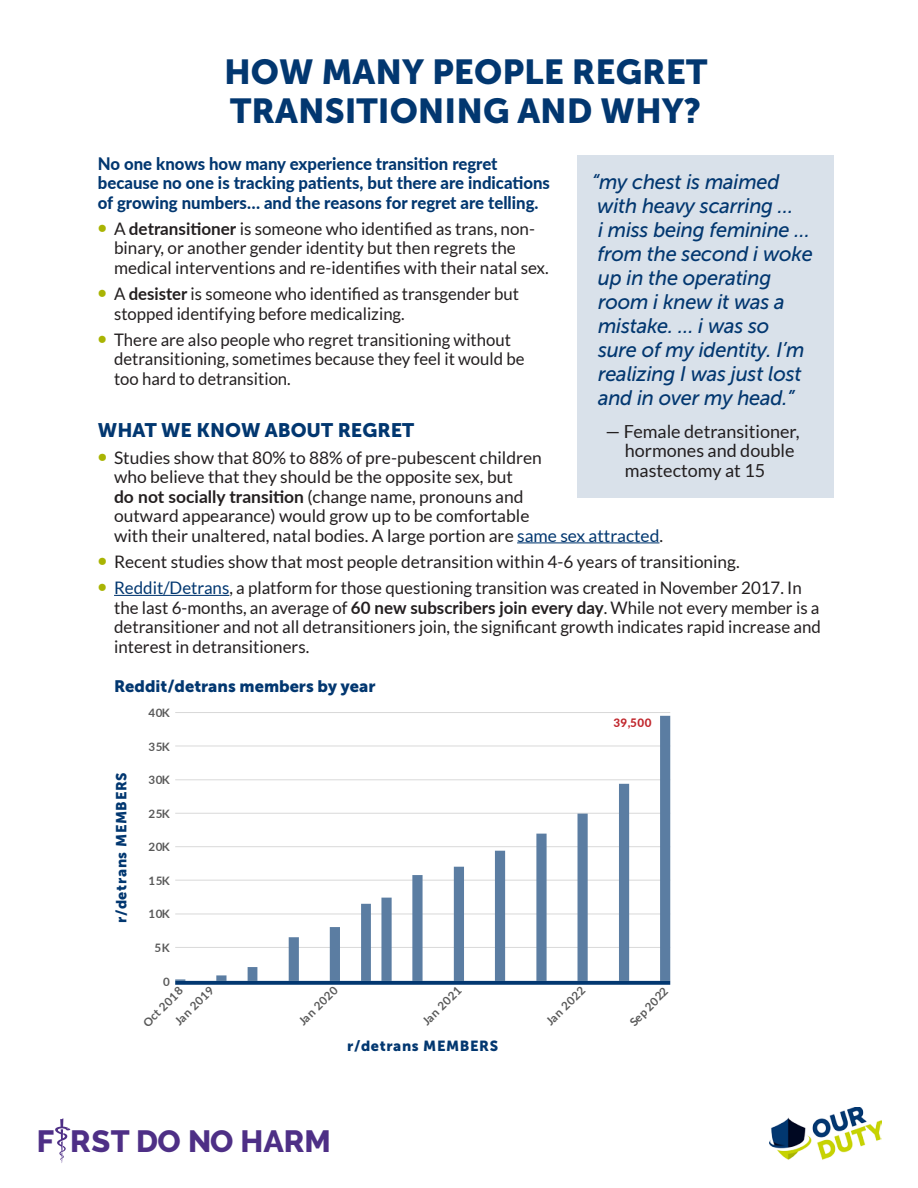
<style>
.page{position:relative;width:918px;height:1188px;background:#fff}
.page>*{position:absolute;margin:0;border:0;box-sizing:border-box;transform-origin:0 0}
.t1{font:34.5px/39px "Museo Sans 900";color:#023770}
.t2{font:800 30.6px "Raleway";color:#4e2f86}
.DetransQuotesSM{font:italic 21px/24px "Museo Sans 500";letter-spacing:-.01em;color:#023770;scale:.96 1}
.SubH_2{font:19.5px "Museo Sans 900";color:#023770}
.DetransSource{font:18px/19.5px "Lato";color:#231f20}
.t3{font:17.25px/19.5px "Lato";color:#231f20}
.Bod_1Lato{font:800 17.25px/19.5px "Lato";color:#023770}
.ChartTitle{font:16.5px "Museo Sans 900";color:#023770}
.t4{font:14.55px "Museo Sans 900";letter-spacing:.04em;color:#023770}
.t5{font:700 11.7px/21.6px "Lato";letter-spacing:.04em;color:#595959}
.t6{font:800 11.7px "Lato";color:#c1272d}
.s1{font-family:"Myriad Pro";font-weight:900;font-size:25.5px;color:#a9b403}
.s2{font-weight:700}
.s3{color:#023770}
</style>
<div class="page">
<hr style="left:517px;top:542px;width:143px;height:1px;background:#023770">
<hr style="left:114px;top:595px;width:115px;height:1px;background:#023770">
<hr style="left:175px;top:712px;width:495px;height:1px;background:#d9d9d9">
<svg style="left:175px;top:716px;width:495px;height:265px"></svg>
<svg style="left:175px;top:981px;width:495px;height:4px;background:#104278"></svg>
<img style="left:770px;top:1107px;width:111px;height:53px">
<svg style="left:55px;top:1118px;width:15px;height:45px"></svg>
<div style="left:577px;top:156px;width:257px;height:342px;background:#d9e1ea"></div>
<p class="t1" style="left:224px;top:52px;width:485px">HOW MANY PEOPLE REGRET<br>TRANSITIONING AND WHY?</p>
<p class="Bod_1Lato" style="left:98px;top:153px;width:454px">No one knows how many experience transition regret because no one is tracking patients, but there are indications of growing numbers… and the reasons for regret are telling.</p>
<p class="t3" style="left:114px;top:219px;width:436px;text-indent:-16px"><span class="s1">•</span> A <span class="s2">detransitioner</span> is someone who identified as trans, non&shy;binary, or another gender identity but then regrets the medical interventions and re-identifies with their natal sex.</p>
<p class="t3" style="left:114px;top:284px;width:407px;text-indent:-16px"><span class="s1">•</span> A <span class="s2">desister</span> is someone who identified as transgender but stopped identifying before medicalizing.</p>
<p class="t3" style="left:114px;top:330px;width:412px;text-indent:-16px"><span class="s1">•</span> There are also people who regret transitioning without detransitioning, sometimes because they feel it would be too hard to detransition.</p>
<p class="SubH_2" style="left:98px;top:420px;width:318px">WHAT WE KNOW ABOUT REGRET</p>
<p class="t3" style="left:114px;top:448px;width:551px;text-indent:-16px"><span class="s1">•</span> Studies show that 80% to 88% of pre-pubescent children<br>who believe that they should be the opposite sex, but<br><span class="s2">do not socially transition</span> (change name, pronouns and<br>outward appearance) would grow up to be comfortable<br>with their unaltered, natal bodies. A large portion are <span class="s3">same sex attracted</span>.</p>
<p class="t3" style="left:98px;top:552px;width:643px"><span class="s1">•</span> Recent studies show that most people detransition within 4-6 years of transitioning.</p>
<p class="t3" style="left:114px;top:578px;width:708px;text-indent:-16px"><span class="s1">•</span> <span class="s3">Reddit/Detrans</span>, a platform for those questioning transition was created in November 2017. In the last 6-months, an average of <span class="s2">60 new subscribers join every day</span>. While not every member is a detransitioner and not all detransitioners join, the significant growth indicates rapid increase and interest in detransitioners.</p>
<p class="ChartTitle" style="left:114px;top:677px;width:263px">Reddit/detrans members by year</p>
<p class="DetransQuotesSM" style="left:592px;top:169px;width:232px">“my chest is maimed with heavy scarring …<br>i miss being feminine … from the second i woke up in the operating room i knew it was a mistake. … i was so<br>sure of my identity. I’m realizing I was just lost and in over my head.”</p>
<p class="DetransSource" style="left:625px;top:421px;width:176px;text-indent:-19px">— Female detransitioner, hormones and double mastectomy at 15</p>
<p class="t5" style="left:149px;top:702px;width:23px">40K</p>
<p class="t5" style="left:149px;top:735px;width:23px">35K</p>
<p class="t4" style="left:113px;top:923px;width:153px;rotate:-90deg">r/detrans MEMBERS</p>
<p class="t5" style="left:149px;top:769px;width:23px">30K</p>
<p class="t5" style="left:149px;top:802px;width:23px">25K</p>
<p class="t5" style="left:149px;top:836px;width:23px">20K</p>
<p class="t5" style="left:149px;top:869px;width:23px">15K</p>
<p class="t5" style="left:149px;top:903px;width:23px">10K</p>
<p class="t5" style="left:155px;top:937px;width:17px">5K</p>
<p class="t6" style="left:613px;top:714px;width:40px">39,500</p>
<p class="t5" style="left:163px;top:970px;width:8px">0</p>
<p class="t5" style="left:154px;top:1000px;width:51px;text-indent:-23px;rotate:-45deg">Oct 2018<br>Jan 2019</p>
<p class="t5" style="left:293px;top:1015px;width:51px;rotate:-45deg">Jan 2020</p>
<p class="t5" style="left:416px;top:1015px;width:51px;rotate:-45deg">Jan 2021</p>
<p class="t5" style="left:540px;top:1015px;width:51px;rotate:-45deg">Jan 2022</p>
<p class="t5" style="left:624px;top:1016px;width:50px;rotate:-45deg">Sep 2022</p>
<p class="t4" style="left:347px;top:1037px;width:153px">r/detrans MEMBERS</p>
<p class="t2" style="left:37px;top:1123px;width:296px">F RST DO NO HARM</p>
</div>
